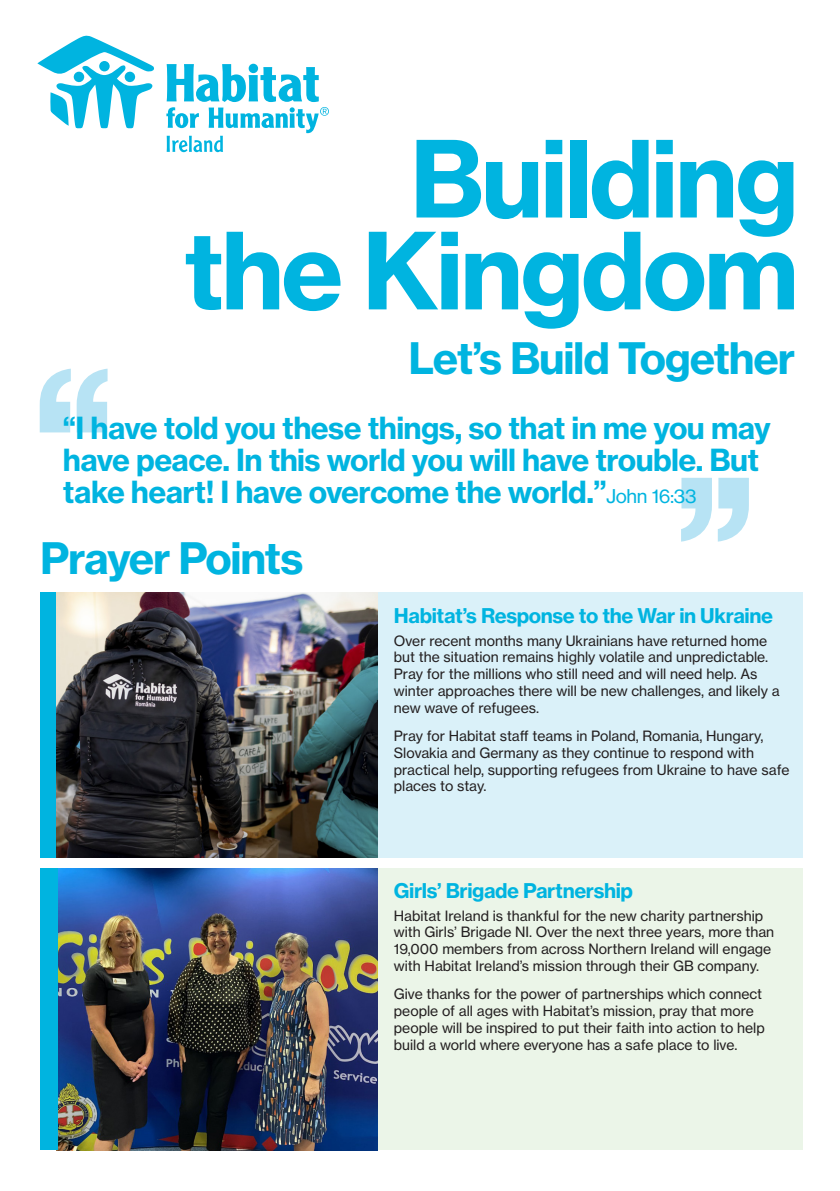
<style>
.page{position:relative;width:840px;height:1191px;background:#fff}
.page>*{position:absolute;margin:0;border:0;box-sizing:border-box;transform-origin:0 0}
.t1{font:104.4px "N Haas Grotesk TX Pro 75 Bd";letter-spacing:-.03em;color:#00b4e0}
.t2{font:42.8px "N Haas Grotesk TX Pro 75 Bd";letter-spacing:-.03em;color:#00b4e0}
.t3{font:30px/32px "N Haas Grotesk TX Pro 75 Bd";letter-spacing:-.02em;color:#00b4e0}
.t4{font:20px "N Haas Grotesk TX Pro 75 Bd";letter-spacing:-.02em;color:#00b4e0}
.t5{font:14px/16.8px "N Haas Grotesk TX Pro 55 Rg";color:#231f20}
.s1{font-family:"N Haas Grotesk TX Pro 55 Rg";font-size:18.8px}
</style>
<div class="page">
<div style="left:377px;top:592px;width:425px;height:265px;background:#daf1f9"></div>
<div style="left:40px;top:592px;width:17px;height:265px;background:#00b4e0"></div>
<div style="left:377px;top:869px;width:425px;height:281px;background:#ebf5e8"></div>
<img style="left:57px;top:869px;width:320px;height:281px">
<div style="left:40px;top:869px;width:17px;height:281px;background:#00b4e0"></div>
<img style="left:57px;top:592px;width:320px;height:265px">
<svg style="left:681px;top:478px;width:67px;height:63px"></svg>
<svg style="left:40px;top:369px;width:67px;height:63px"></svg>
<svg style="left:37px;top:35px;width:117px;height:93px"></svg>
<svg style="left:166px;top:64px;width:163px;height:88px"></svg>
<p class="t1" style="left:409px;top:113px;width:390px">Building</p>
<p class="t1" style="left:183px;top:205px;width:616px">the Kingdom</p>
<p class="t2" style="left:408px;top:331px;width:388px">Let’s Build Together</p>
<p class="t3" style="left:63px;top:412px;width:709px">“I have told you these things, so that in me you may have peace. In this world you will have trouble. But take heart! I have overcome the world.”<span class="s1">John 16:33</span></p>
<p class="t2" style="left:40px;top:531px;width:264px">Prayer Points</p>
<p class="t4" style="left:393px;top:603px;width:380px">Habitat’s Response to the War in Ukraine</p>
<p class="t5" style="left:393px;top:632px;width:387px">Over recent months many Ukrainians have returned home but the situation remains highly volatile and unpredictable.<br>Pray for the millions who still need and will need help. As winter approaches there will be new challenges, and likely a new wave of refugees.</p>
<p class="t5" style="left:393px;top:727px;width:397px">Pray for Habitat staff teams in Poland, Romania, Hungary, Slovakia and Germany as they continue to respond with practical help, supporting refugees from Ukraine to have safe places to stay.</p>
<p class="t4" style="left:393px;top:878px;width:240px">Girls’ Brigade Partnership</p>
<p class="t5" style="left:393px;top:907px;width:381px">Habitat Ireland is thankful for the new charity partnership with Girls’ Brigade NI. Over the next three years, more than 19,000 members from across Northern Ireland will engage with Habitat Ireland’s mission through their GB company.</p>
<p class="t5" style="left:393px;top:985px;width:372px">Give thanks for the power of partnerships which connect people of all ages with Habitat’s mission, pray that more people will be inspired to put their faith into action to help build a world where everyone has a safe place to live.</p>
</div>
